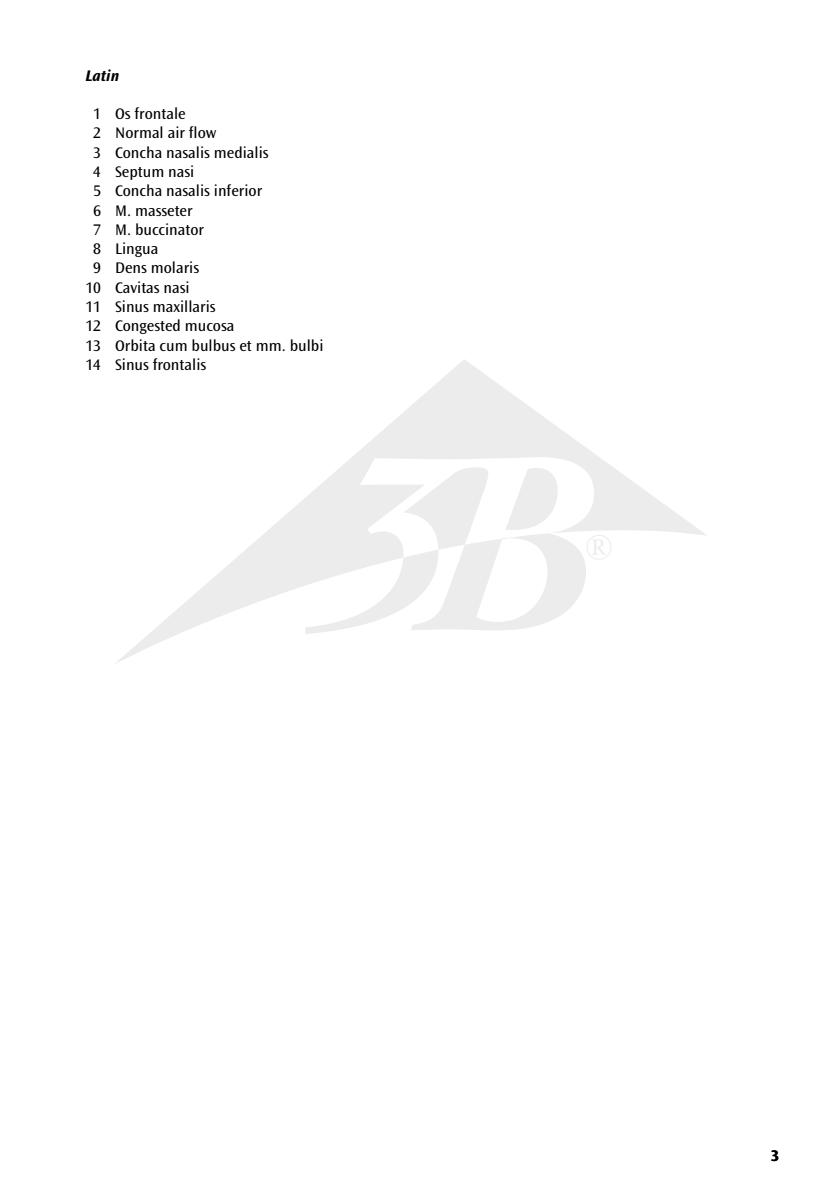
<style>
.page{position:relative;width:836px;height:1191px;background:#fff}
.page>*{position:absolute;margin:0;border:0;box-sizing:border-box;transform-origin:0 0}
.t1{font:16px "Ocean Sans Std";color:#000}
.t2{font:italic 700 16px "Ocean Sans Std";color:#000}
.t3{font:700 16px "Ocean Sans Std";color:#000}
</style>
<div class="page">
<svg style="left:115px;top:359px;width:592px;height:305px"></svg>
<svg style="left:305px;top:457px;width:288px;height:177px"></svg>
<p class="t2" style="left:85px;top:66px;width:35px">Latin</p>
<p class="t1" style="left:93px;top:105px;width:94px">1 Os frontale</p>
<p class="t1" style="left:93px;top:124px;width:125px">2 Normal air flow</p>
<p class="t1" style="left:93px;top:143px;width:177px">3 Concha nasalis medialis</p>
<p class="t1" style="left:93px;top:163px;width:102px">4 Septum nasi</p>
<p class="t1" style="left:93px;top:182px;width:170px">5 Concha nasalis inferior</p>
<p class="t1" style="left:93px;top:201px;width:101px">6 M. masseter</p>
<p class="t1" style="left:93px;top:221px;width:112px">7 M. buccinator</p>
<p class="t1" style="left:93px;top:240px;width:67px">8 Lingua</p>
<p class="t1" style="left:93px;top:259px;width:107px">9 Dens molaris</p>
<p class="t1" style="left:85px;top:278px;width:106px">10 Cavitas nasi</p>
<p class="t1" style="left:85px;top:298px;width:131px">11 Sinus maxillaris</p>
<p class="t1" style="left:85px;top:317px;width:150px">12 Congested mucosa</p>
<p class="t1" style="left:85px;top:336px;width:239px">13 Orbita cum bulbus et mm. bulbi</p>
<p class="t1" style="left:85px;top:356px;width:122px">14 Sinus frontalis</p>
<p class="t3" style="left:770px;top:1146px;width:10px">3</p>
</div>
